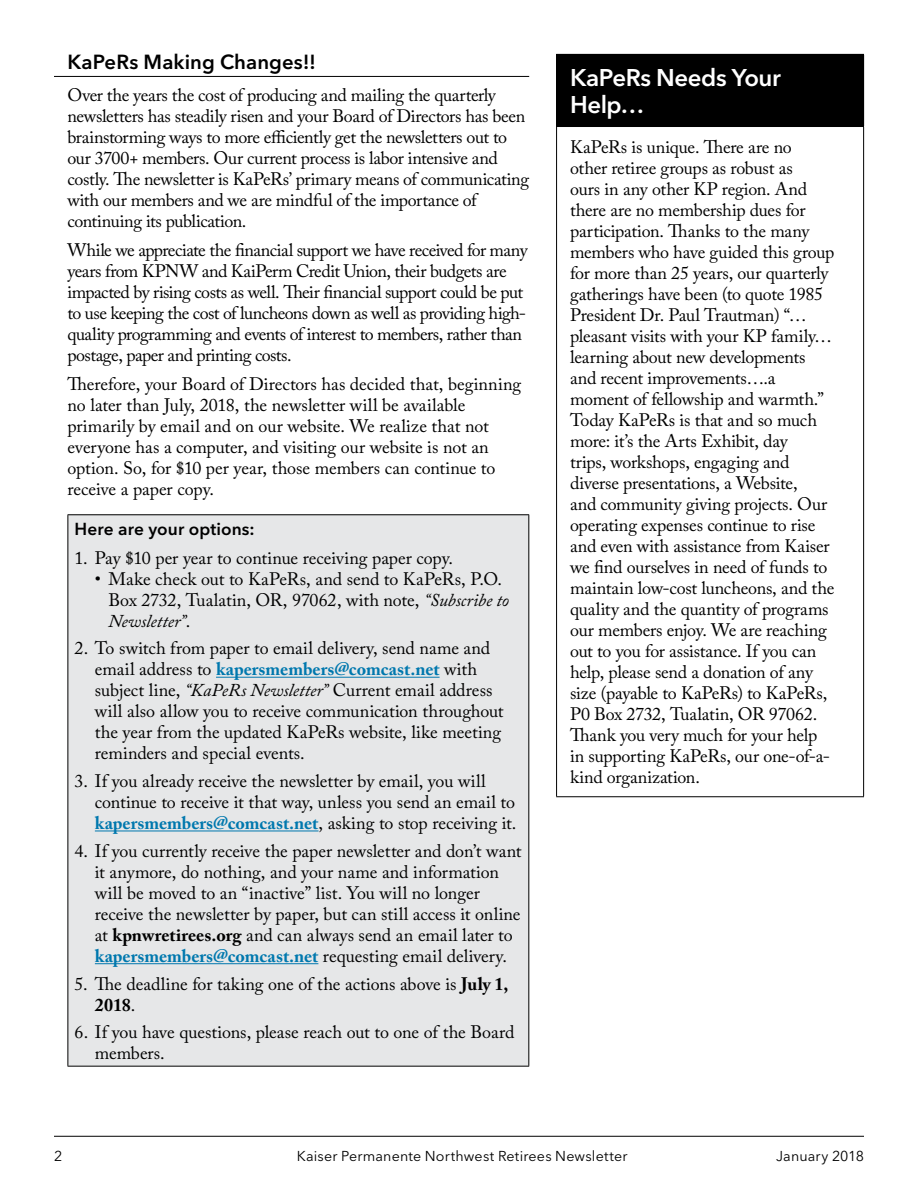
<style>
.page{position:relative;width:918px;height:1188px;background:#fff}
.page>*{position:absolute;margin:0;border:0;box-sizing:border-box;transform-origin:0 0}
.Feature_Box_-_Subhea{font:600 24px/27px "Avenir Next LT Pro";letter-spacing:-.02em;color:#fff}
.Body_-_Article_Title{font:600 20.25px "Avenir Next LT Pro";letter-spacing:.005em;color:#000}
.Body_-_Article_Text{font:18px/21px "Adobe Caslon Pro";letter-spacing:-.01em;color:#000}
.Body_-_Article_Text-2{font:18px/21px "Adobe Caslon Pro";letter-spacing:-.03em;color:#000}
.Subhead{font:600 17.25px "Avenir Next LT Pro";letter-spacing:.005em;color:#000}
.t1{font:14.25px "Avenir Next LT Pro";letter-spacing:.01em;color:#000}
.s1{font-style:italic}
.s2{font-weight:700;color:#0078ae}
.s3{font-weight:700}
</style>
<div class="page">
<hr style="left:54px;top:1136px;width:810px;height:1px;background:#000">
<hr style="left:54px;top:76px;width:475px;height:1px;background:#000">
<div style="left:68px;top:515px;width:461px;height:551px;background:#e6e7e8"></div>
<hr style="left:68px;top:514px;width:461px;height:1px;background:#000">
<hr style="left:68px;top:515px;width:1px;height:551px;background:#000">
<hr style="left:528px;top:515px;width:1px;height:551px;background:#000">
<hr style="left:68px;top:1066px;width:461px;height:1px;background:#000">
<hr style="left:216px;top:677px;width:224px;height:1px;background:#0078ae">
<hr style="left:95px;top:831px;width:224px;height:1px;background:#0078ae">
<hr style="left:95px;top:963px;width:223px;height:1px;background:#0078ae">
<div style="left:557px;top:54px;width:307px;height:73px;background:#000"></div>
<hr style="left:556px;top:54px;width:308px;height:1px;background:#000">
<hr style="left:556px;top:55px;width:1px;height:71px;background:#000">
<hr style="left:556px;top:126px;width:308px;height:1px;background:#000">
<hr style="left:556px;top:127px;width:1px;height:669px;background:#000">
<hr style="left:863px;top:127px;width:1px;height:669px;background:#000">
<hr style="left:556px;top:796px;width:308px;height:1px;background:#000">
<p class="Body_-_Article_Title" style="left:68px;top:50px;width:250px">KaPeRs Making Changes!!</p>
<p class="Body_-_Article_Text" style="left:68px;top:84px;width:463px">Over the years the cost of producing and mailing the quarterly newsletters has steadily risen and your Board of Directors has been brainstorming ways to more efficiently get the newsletters out to our 3700+ members. Our current process is labor intensive and costly. The newsletter is KaPeRs’ primary means of communicating with our members and we are mindful of the importance of continuing its publication.</p>
<p class="Body_-_Article_Text-2" style="left:68px;top:239px;width:462px">While we appreciate the financial support we have received for many years from KPNW and KaiPerm Credit Union, their budgets are impacted by rising costs as well. Their financial support could be put to use keeping the cost of luncheons down as well as providing high&shy;quality programming and events of interest to members, rather than postage, paper and printing costs.</p>
<p class="Body_-_Article_Text" style="left:68px;top:373px;width:455px">Therefore, your Board of Directors has decided that, beginning no later than July, 2018, the newsletter will be available primarily by email and on our website. We realize that not everyone has a computer, and visiting our website is not an option. So, for $10 per year, those members can continue to receive a paper copy.</p>
<p class="Subhead" style="left:75px;top:518px;width:182px">Here are your options:</p>
<p class="Body_-_Article_Text" style="left:75px;top:547px;width:380px">1. Pay $10 per year to continue receiving paper copy.</p>
<p class="Body_-_Article_Text" style="left:108px;top:568px;width:402px;text-indent:-14px">• Make check out to KaPeRs, and send to KaPeRs, P.O.<br>Box 2732, Tualatin, OR, 97062, with note, <span class="s1">“Subscribe to<br>Newsletter”</span>.</p>
<p class="Body_-_Article_Text" style="left:95px;top:638px;width:410px;text-indent:-20px">2. To switch from paper to email delivery, send name and email address to <span class="s2">kapersmembers@comcast.net</span> with subject line, <span class="s1">“KaPeRs Newsletter”</span> Current email address will also allow you to receive communication throughout the year from the updated KaPeRs website, like meeting reminders and special events.</p>
<p class="Body_-_Article_Text" style="left:95px;top:770px;width:423px;text-indent:-20px">3. If you already receive the newsletter by email, you will continue to receive it that way, unless you send an email to <span class="s2">kapersmembers@comcast.net</span>, asking to stop receiving it.</p>
<p class="Body_-_Article_Text" style="left:95px;top:840px;width:428px;text-indent:-20px">4. If you currently receive the paper newsletter and don’t want it anymore, do nothing, and your name and information will be moved to an “inactive” list. You will no longer receive the newsletter by paper, but can still access it online at <span class="s3">kpnwretirees.org</span> and can always send an email later to <span class="s2">kapersmembers@comcast.net</span> requesting email delivery.</p>
<p class="Body_-_Article_Text" style="left:95px;top:973px;width:415px;text-indent:-20px">5. The deadline for taking one of the actions above is <span class="s3">July 1,<br>2018</span>.</p>
<p class="Body_-_Article_Text" style="left:95px;top:1022px;width:421px;text-indent:-20px">6. If you have questions, please reach out to one of the Board members.</p>
<p class="Feature_Box_-_Subhea" style="left:570px;top:64px;width:212px">KaPeRs Needs Your<br>Help…</p>
<p class="Body_-_Article_Text" style="left:570px;top:137px;width:266px">KaPeRs is unique. There are no<br>other retiree groups as robust as<br>ours in any other KP region. And there are no membership dues for participation. Thanks to the many members who have guided this group for more than 25 years, our quarterly gatherings have been (to quote 1985<br>President Dr. Paul Trautman) “… pleasant visits with your KP family… learning about new developments and recent improvements….a moment of fellowship and warmth.” Today KaPeRs is that and so much more: it’s the Arts Exhibit, day<br>trips, workshops, engaging and diverse presentations, a Website,<br>and community giving projects. Our operating expenses continue to rise and even with assistance from Kaiser we find ourselves in need of funds to maintain low-cost luncheons, and the quality and the quantity of programs our members enjoy. We are reaching out to you for assistance. If you can help, please send a donation of any size (payable to KaPeRs) to KaPeRs, P0 Box 2732, Tualatin, OR 97062.<br>Thank you very much for your help in supporting KaPeRs, our one-of-a&shy;kind organization.</p>
<p class="t1" style="left:54px;top:1147px;width:10px">2</p>
<p class="t1" style="left:297px;top:1147px;width:332px">Kaiser Permanente Northwest Retirees Newsletter</p>
<p class="t1" style="left:776px;top:1147px;width:89px">January 2018</p>
</div>
